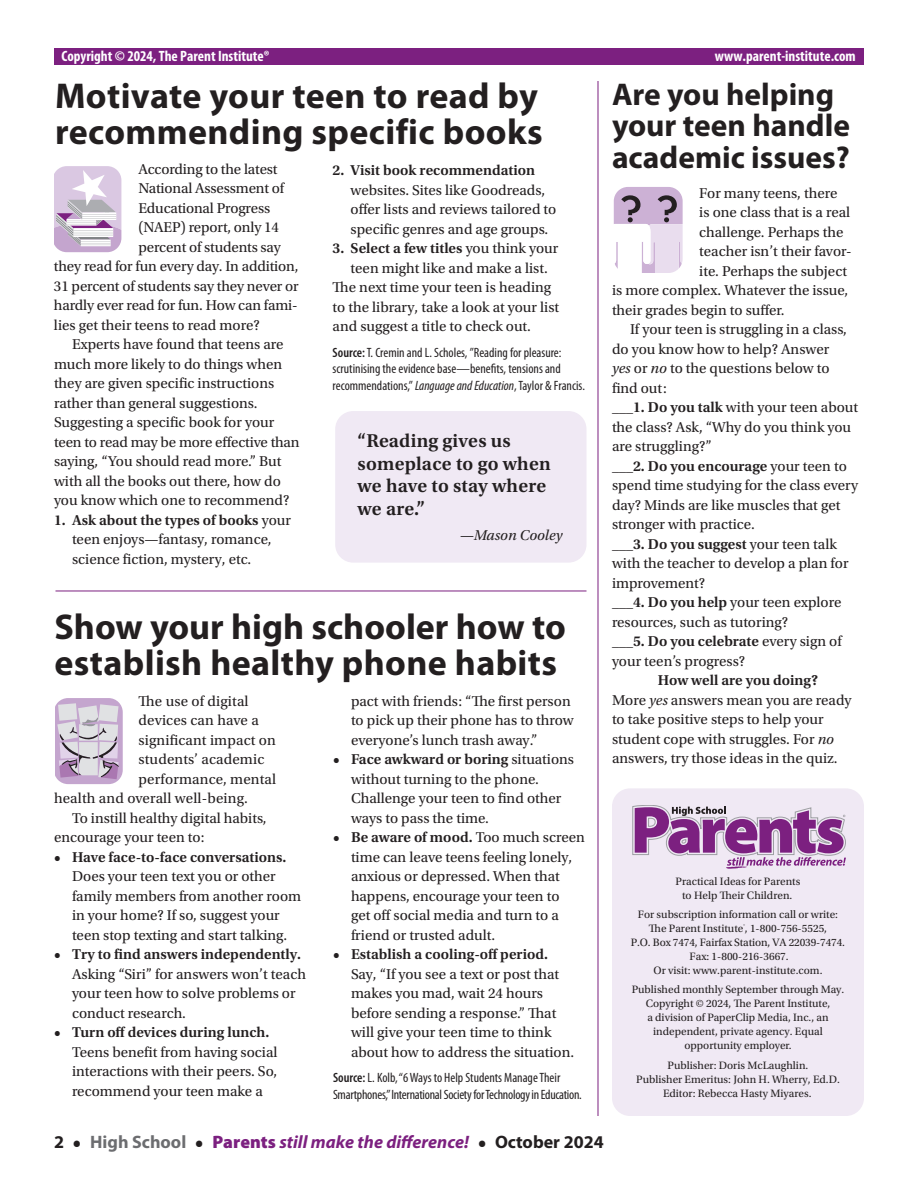
<style>
.page{position:relative;width:918px;height:1188px;background:#fff}
.page>*{position:absolute;margin:0;border:0;box-sizing:border-box;transform-origin:0 0}
.t1{font:700 36px/36px "Myriad Pro";letter-spacing:.01em;color:#231f20}
.t2{font:700 31.5px/31.5px "Myriad Pro";color:#231f20}
.t3{font:600 19.5px/22.5px "Utopia Std";letter-spacing:.01em;color:#231f20}
.t4{font:italic 700 18px "Myriad Pro";color:#7c2080}
.t5{font:700 18px "Myriad Pro";color:#231f20}
.t6{font:15px/19.5px "Utopia Std";color:#231f20}
.t7{font:600 15px "Utopia Std";color:#231f20}
.t8{font:700 condensed 15px "Myriad Pro";color:#fff}
.t9{font:italic 15px "Utopia Std";color:#231f20}
.t10{font:condensed 13.5px/16.5px "Myriad Pro";color:#231f20}
.t11{font:condensed 13.5px/16.5px "Myriad Pro";letter-spacing:-.02em;color:#231f20}
.t12{font:11.25px/14.1px "Utopia Std";color:#231f20;text-align:center}
.s1{font-weight:600}
.s2{font-weight:400}
.s3{font-style:italic}
.s4{font-style:normal;color:#231f20}
.s5{font-family:"Utopia Std";font-style:normal;color:#231f20}
.s6{font-style:normal;color:#6c6d70}
.s7{font-weight:900;font-style:normal}
</style>
<div class="page">
<div style="left:612px;top:788px;width:252px;height:328px;background:#f0e9f4;border-radius:18px"></div>
<div style="left:54px;top:49px;width:810px;height:16px;background:#7c2080"></div>
<hr style="left:56px;top:591px;width:530px;height:1px;background:#7c2080">
<hr style="left:598px;top:81px;width:1px;height:1035px;background:#7c2080">
<div style="left:335px;top:411px;width:252px;height:152px;background:#f0e9f4;border-radius:18px"></div>
<svg style="left:613px;top:187px;width:70px;height:86px"></svg>
<svg style="left:633px;top:805px;width:213px;height:64px"></svg>
<svg style="left:55px;top:699px;width:68px;height:86px;background:#c9bbcf"></svg>
<svg style="left:54px;top:166px;width:68px;height:87px"></svg>
<p class="t8" style="left:62px;top:46px;width:210px">Copyright © 2024, The Parent Institute®</p>
<p class="t8" style="left:715px;top:46px;width:142px">www.parent-institute.com</p>
<h1 class="t1" style="left:55px;top:77px;width:489px">Motivate your teen to read by recommending specific books</h1>
<p class="t6" style="left:138px;top:160px;width:141px">According to the latest</p>
<p class="t6" style="left:138px;top:179px;width:147px">National Assessment of</p>
<p class="t6" style="left:138px;top:199px;width:133px">Educational Progress</p>
<p class="t6" style="left:138px;top:218px;width:142px">(NAEP) report, only 14</p>
<p class="t6" style="left:138px;top:238px;width:144px">percent of students say</p>
<p class="t6" style="left:54px;top:257px;width:246px">they read for fun every day. In addition,</p>
<p class="t6" style="left:54px;top:277px;width:246px">31 percent of students say they never or</p>
<p class="t6" style="left:54px;top:296px;width:245px">hardly ever read for fun. How can fami-</p>
<p class="t6" style="left:54px;top:316px;width:207px">lies get their teens to read more?</p>
<p class="t6" style="left:72px;top:335px;width:213px">Experts have found that teens are</p>
<p class="t6" style="left:54px;top:355px;width:230px">much more likely to do things when</p>
<p class="t6" style="left:54px;top:374px;width:222px">they are given specific instructions</p>
<p class="t6" style="left:54px;top:394px;width:205px">rather than general suggestions.</p>
<p class="t6" style="left:54px;top:413px;width:222px">Suggesting a specific book for your</p>
<p class="t6" style="left:54px;top:433px;width:247px">teen to read may be more effective than</p>
<p class="t6" style="left:54px;top:452px;width:229px">saying, “You should read more.” But</p>
<p class="t6" style="left:54px;top:472px;width:228px">with all the books out there, how do</p>
<p class="t6" style="left:54px;top:491px;width:237px">you know which one to recommend?</p>
<p class="t6" style="left:72px;top:511px;width:220px;text-indent:-18px"><span class="s1">1. Ask about the types of books</span> your teen enjoys—fantasy, romance, science fiction, mystery, etc.</p>
<p class="t7" style="left:333px;top:162px;width:204px">2. Visit book recommendation</p>
<p class="t6" style="left:351px;top:181px;width:207px">websites. Sites like Goodreads, offer lists and reviews tailored to specific genres and age groups.</p>
<p class="t7" style="left:333px;top:240px;width:227px">3. Select a few titles <span class="s2">you think your</span></p>
<p class="t6" style="left:351px;top:259px;width:199px">teen might like and make a list.</p>
<p class="t6" style="left:333px;top:278px;width:220px">The next time your teen is heading</p>
<p class="t6" style="left:333px;top:298px;width:228px">to the library, take a look at your list</p>
<p class="t6" style="left:333px;top:317px;width:200px">and suggest a title to check out.</p>
<p class="t10" style="left:333px;top:344px;width:254px"><span class="s1">Source:</span> T. Cremin and L. Scholes, ”Reading for pleasure: scrutinising the evidence base—benefits, tensions and recommendations,” <span class="s3">Language and Education</span>, Taylor &amp; Francis.</p>
<h3 class="t3" style="left:358px;top:430px;width:195px">“Reading gives us someplace to go when we have to stay where we are.”</h3>
<p class="t9" style="left:460px;top:527px;width:104px">—Mason Cooley</p>
<h1 class="t1" style="left:55px;top:607px;width:513px">Show your high schooler how to establish healthy phone habits</h1>
<p class="t6" style="left:139px;top:691px;width:112px">The use of digital</p>
<p class="t6" style="left:139px;top:711px;width:122px">devices can have a</p>
<p class="t6" style="left:139px;top:730px;width:139px">significant impact on</p>
<p class="t6" style="left:139px;top:750px;width:127px">students’ academic</p>
<p class="t6" style="left:139px;top:769px;width:139px">performance, mental</p>
<p class="t6" style="left:54px;top:789px;width:195px">health and overall well-being.</p>
<p class="t6" style="left:72px;top:808px;width:196px">To instill healthy digital habits,</p>
<p class="t6" style="left:54px;top:828px;width:152px">encourage your teen to:</p>
<p class="t7" style="left:54px;top:848px;width:234px">• Have face-to-face conversations.</p>
<p class="t6" style="left:72px;top:867px;width:231px">Does your teen text you or other family members from another room in your home? If so, suggest your teen stop texting and start talking.</p>
<p class="t7" style="left:54px;top:946px;width:249px">• Try to find answers independently.</p>
<p class="t6" style="left:72px;top:964px;width:236px">Asking “Siri” for answers won’t teach your teen how to solve problems or conduct research.</p>
<p class="t7" style="left:54px;top:1024px;width:217px">• Turn off devices during lunch.</p>
<p class="t6" style="left:72px;top:1042px;width:207px;text-align:justify">Teens benefit from having social interactions with their peers. So, recommend your teen make a</p>
<p class="t6" style="left:351px;top:691px;width:224px">pact with friends: “The first person to pick up their phone has to throw everyone’s lunch trash away.”</p>
<p class="t6" style="left:351px;top:750px;width:225px;text-indent:-18px"><span class="s1">• Face awkward or boring</span> situations without turning to the phone.<br>Challenge your teen to find other ways to pass the time.</p>
<p class="t6" style="left:351px;top:828px;width:236px;text-indent:-18px"><span class="s1">• Be aware of mood.</span> Too much screen time can leave teens feeling lonely, anxious or depressed. When that happens, encourage your teen to<br>get off social media and turn to a friend or trusted adult.</p>
<p class="t7" style="left:333px;top:946px;width:217px">• Establish a cooling-off period.</p>
<p class="t6" style="left:351px;top:964px;width:225px">Say, “If you see a text or post that makes you mad, wait 24 hours before sending a response.” That will give your teen time to think about how to address the situation.</p>
<p class="t11" style="left:333px;top:1069px;width:250px"><span class="s1">Source:</span> L. Kolb, “6 Ways to Help Students Manage Their<br>Smartphones,” International Society for Technology in Education.</p>
<p class="t5" style="left:495px;top:1130px;width:110px">October 2024</p>
<p class="t4" style="left:54px;top:1130px;width:434px"><span class="s4">2</span> <span class="s5">•</span> <span class="s6">High School</span> <span class="s5">•</span> <span class="s7">Parents</span> still make the difference! <span class="s5">•</span></p>
<h2 class="t2" style="left:612px;top:77px;width:239px">Are you helping your teen handle academic issues?</h2>
<p class="t6" style="left:699px;top:183px;width:140px">For many teens, there</p>
<p class="t6" style="left:699px;top:203px;width:152px">is one class that is a real</p>
<p class="t6" style="left:699px;top:222px;width:146px">challenge. Perhaps the</p>
<p class="t6" style="left:699px;top:242px;width:154px">teacher isn’t their favor-</p>
<p class="t6" style="left:699px;top:261px;width:149px">ite. Perhaps the subject</p>
<p class="t6" style="left:612px;top:281px;width:238px">is more complex. Whatever the issue,</p>
<p class="t6" style="left:612px;top:300px;width:174px">their grades begin to suffer.</p>
<p class="t6" style="left:630px;top:320px;width:219px">If your teen is struggling in a class,</p>
<p class="t6" style="left:612px;top:339px;width:219px">do you know how to help? Answer</p>
<p class="t6" style="left:612px;top:359px;width:219px"><span class="s3">yes</span> or <span class="s3">no</span> to the questions below to</p>
<p class="t6" style="left:612px;top:378px;width:56px">find out:</p>
<p class="t6" style="left:612px;top:398px;width:248px"><span class="s1">___1. Do you talk</span> with your teen about</p>
<p class="t6" style="left:612px;top:417px;width:241px">the class? Ask, “Why do you think you</p>
<p class="t6" style="left:612px;top:437px;width:101px">are struggling?”</p>
<p class="t7" style="left:612px;top:457px;width:236px">___2. Do you encourage <span class="s2">your teen to</span></p>
<p class="t6" style="left:612px;top:476px;width:248px">spend time studying for the class every</p>
<p class="t6" style="left:612px;top:495px;width:230px">day? Minds are like muscles that get</p>
<p class="t6" style="left:612px;top:515px;width:144px">stronger with practice.</p>
<p class="t7" style="left:612px;top:535px;width:226px">___3. Do you suggest <span class="s2">your teen talk</span></p>
<p class="t6" style="left:612px;top:554px;width:238px">with the teacher to develop a plan for</p>
<p class="t6" style="left:612px;top:573px;width:95px">improvement?</p>
<p class="t6" style="left:612px;top:593px;width:231px"><span class="s1">___4. Do you help</span> your teen explore</p>
<p class="t6" style="left:612px;top:612px;width:178px">resources, such as tutoring?</p>
<p class="t7" style="left:612px;top:633px;width:231px">___5. Do you celebrate <span class="s2">every sign of</span></p>
<p class="t6" style="left:612px;top:651px;width:135px">your teen’s progress?</p>
<p class="t6" style="left:612px;top:671px;width:241px;text-indent:46px"><span class="s1">How well are you doing?<br></span>More <span class="s3">yes</span> answers mean you are ready to take positive steps to help your student cope with struggles. For <span class="s3">no </span>answers, try those ideas in the quiz.</p>
<p class="t12" style="left:676px;top:875px;width:126px">Practical Ideas for Parents to Help Their Children.</p>
<p class="t12" style="left:631px;top:907px;width:216px">For subscription information call or write:<br>The Parent Institute<sup>®</sup>, 1-800-756-5525,<br>P.O. Box 7474, Fairfax Station, VA 22039-7474.<br>Fax: 1-800-216-3667.<br>Or visit: www.parent-institute.com.</p>
<p class="t12" style="left:632px;top:982px;width:214px">Published monthly September through May.<br>Copyright © 2024, The Parent Institute,<br>a division of PaperClip Media, Inc., an independent, private agency. Equal opportunity employer.</p>
<p class="t12" style="left:636px;top:1059px;width:205px">Publisher: Doris McLaughlin.<br>Publisher Emeritus: John H. Wherry, Ed.D.<br>Editor: Rebecca Hasty Miyares.</p>
</div>
